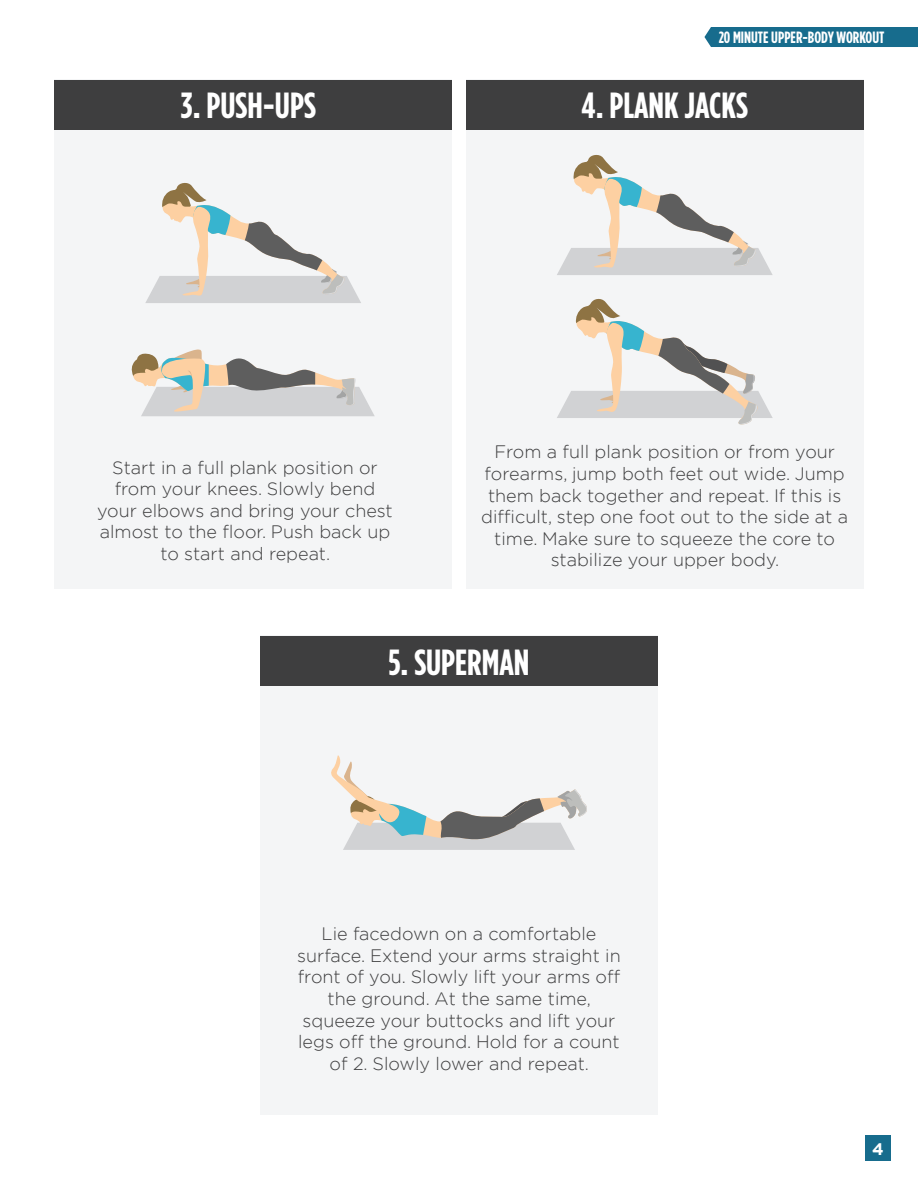
<style>
.page{position:relative;width:918px;height:1188px;background:#fff}
.page>*{position:absolute;margin:0;border:0;box-sizing:border-box;transform-origin:0 0}
.t1{font:700 36.3px "Gotham Condensed";color:#fff}
.t2{font:300 18px/21.6px "Gotham";color:#3e3e3f;text-align:center}
.t3{font:700 16.8px "Gotham";color:#fff}
.t4{font:700 16.35px "Gotham Condensed";color:#fff}
</style>
<div class="page">
<div style="left:704px;top:27px;width:214px;height:20px;background:#176c8d"></div>
<div style="left:466px;top:80px;width:398px;height:509px;background:#f4f5f6"></div>
<div style="left:54px;top:80px;width:398px;height:509px;background:#f4f5f6"></div>
<div style="left:865px;top:1135px;width:26px;height:26px;background:#176c8d"></div>
<svg style="left:145px;top:183px;width:216px;height:120px"></svg>
<svg style="left:557px;top:155px;width:216px;height:120px"></svg>
<svg style="left:131px;top:349px;width:244px;height:67px"></svg>
<svg style="left:557px;top:298px;width:216px;height:127px"></svg>
<div style="left:466px;top:80px;width:398px;height:50px;background:#3e3e3f"></div>
<div style="left:54px;top:80px;width:398px;height:50px;background:#3e3e3f"></div>
<div style="left:260px;top:636px;width:398px;height:479px;background:#f4f5f6"></div>
<div style="left:260px;top:636px;width:398px;height:50px;background:#3e3e3f"></div>
<svg style="left:331px;top:755px;width:256px;height:95px"></svg>
<h1 class="t1" style="left:181px;top:84px;width:137px">3. PUSH-UPS</h1>
<p class="t4" style="left:719px;top:28px;width:167px">20 MINUTE UPPER-BODY WORKOUT</p>
<h1 class="t1" style="left:581px;top:84px;width:168px">4. PLANK JACKS</h1>
<p class="t2" style="left:97px;top:456px;width:297px">Start in a full plank position or from your knees. Slowly bend your elbows and bring your chest almost to the floor. Push back up to start and repeat.</p>
<p class="t2" style="left:481px;top:441px;width:368px">From a full plank position or from your forearms, jump both feet out wide. Jump them back together and repeat. If this is difficult, step one foot out to the side at a time. Make sure to squeeze the core to stabilize your upper body.</p>
<h1 class="t1" style="left:389px;top:641px;width:142px">5. SUPERMAN</h1>
<p class="t2" style="left:297px;top:923px;width:325px">Lie facedown on a comfortable surface. Extend your arms straight in front of you. Slowly lift your arms off the ground. At the same time, squeeze your buttocks and lift your legs off the ground. Hold for a count of 2. Slowly lower and repeat.</p>
<p class="t3" style="left:872px;top:1138px;width:13px">4</p>
</div>
